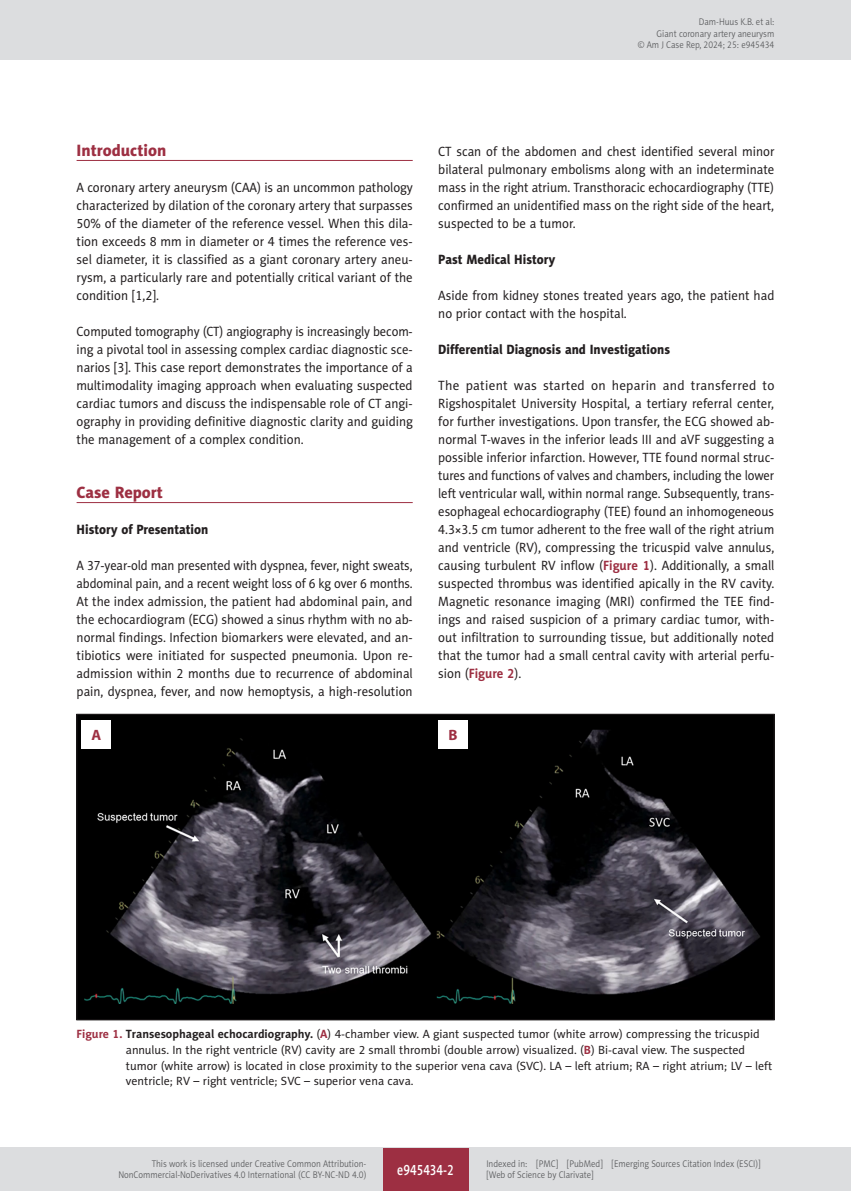
<style>
.page{position:relative;width:851px;height:1191px;background:#fff}
.page>*{position:absolute;margin:0;border:0;box-sizing:border-box;transform-origin:0 0}
.AJCR_Headline_1{font:16.5px "Naomi Sans EFN Heavy";color:#9d2f42}
.t1{font:15px "Naomi Sans EFN Medium";color:#fff;scale:.8 1}
.t2{font:700 15px "Myriad Pro";color:#9d2f42}
.AJCR_Body{font:13.5px/18px "Naomi Sans EFN";color:#231f20;text-align:justify}
.AJCR_Body-2{font:13.5px/18px "Naomi Sans EFN";color:#231f20;text-align:justify;scale:.93 1}
.AJCR_Body-3{font:13.5px/18px "Naomi Sans EFN";color:#231f20;text-align:justify;scale:.95 1}
.AJCR_Headline_2{font:13.5px "Naomi Sans EFN Heavy";color:#231f20;scale:.95 1}
.AJCR_Rycina_tytul{font:12px/15.8px "Naomi Sans EFN";color:#231f20}
.t3{font:9.75px/11.2px "Naomi Sans EFN Light";color:#57585a;text-align:right;scale:.9 1}
.s1{font-weight:700;color:#9d2f42}
.s2{font-weight:700}
</style>
<div class="page">
<hr style="left:77px;top:160px;width:335px;height:1px;background:#9d2f42">
<hr style="left:77px;top:502px;width:335px;height:1px;background:#9d2f42">
<img style="left:79px;top:716px;width:693px;height:302px">
<div style="left:82px;top:720px;width:29px;height:28px;background:#fff"></div>
<div style="left:438px;top:720px;width:29px;height:28px;background:#fff"></div>
<div style="left:0;top:0;width:850px;height:60px;background:#dcdddf"></div>
<hr style="left:850px;top:0;width:1px;height:60px;background:#dcdddf">
<div style="left:0;top:1148px;width:850px;height:43px;background:#dcdddf"></div>
<div style="left:383px;top:1147px;width:85px;height:43px;background:#9d2f42"></div>
<p class="t3" style="left:637px;top:16px;width:153px">Dam-Huus K.B. et al:<br>Giant coronary artery aneurysm<br>© Am J Case Rep, 2024; 25: e945434</p>
<p class="AJCR_Headline_1" style="left:77px;top:140px;width:91px">Introduction</p>
<p class="AJCR_Body-3" style="left:77px;top:178px;width:355px">A coronary artery aneurysm (CAA) is an uncommon pathology characterized by dilation of the coronary artery that surpasses 50% of the diameter of the reference vessel. When this dila&shy;tion exceeds 8 mm in diameter or 4 times the reference ves&shy;sel diameter, it is classified as a giant coronary artery aneu&shy;rysm, a particularly rare and potentially critical variant of the condition [1,2].</p>
<p class="AJCR_Body-2" style="left:77px;top:322px;width:363px">Computed tomography (CT) angiography is increasingly becom&shy;ing a pivotal tool in assessing complex cardiac diagnostic sce&shy;narios [3]. This case report demonstrates the importance of a multimodality imaging approach when evaluating suspected cardiac tumors and discuss the indispensable role of CT angi&shy;ography in providing definitive diagnostic clarity and guiding the management of a complex condition.</p>
<p class="AJCR_Headline_1" style="left:77px;top:482px;width:88px">Case Report</p>
<p class="AJCR_Headline_2" style="left:77px;top:521px;width:140px">History of Presentation</p>
<p class="AJCR_Body-2" style="left:77px;top:556px;width:363px">A 37-year-old man presented with dyspnea, fever, night sweats, abdominal pain, and a recent weight loss of 6 kg over 6 months.<br>At the index admission, the patient had abdominal pain, and the echocardiogram (ECG) showed a sinus rhythm with no ab&shy;normal findings. Infection biomarkers were elevated, and an&shy;tibiotics were initiated for suspected pneumonia. Upon re&shy;admission within 2 months due to recurrence of abdominal pain, dyspnea, fever, and now hemoptysis, a high-resolution</p>
<p class="AJCR_Body-3" style="left:438px;top:142px;width:355px">CT scan of the abdomen and chest identified several minor bilateral pulmonary embolisms along with an indeterminate mass in the right atrium. Transthoracic echocardiography (TTE) confirmed an unidentified mass on the right side of the heart, suspected to be a tumor.</p>
<p class="AJCR_Headline_2" style="left:438px;top:251px;width:125px">Past Medical History</p>
<p class="AJCR_Body-3" style="left:438px;top:286px;width:355px">Aside from kidney stones treated years ago, the patient had no prior contact with the hospital.</p>
<p class="AJCR_Headline_2" style="left:438px;top:341px;width:245px">Differential Diagnosis and Investigations</p>
<p class="AJCR_Body" style="left:438px;top:376px;width:338px">The patient was started on heparin and transferred to Rigshospitalet University Hospital, a tertiary referral center, for further investigations. Upon transfer, the ECG showed ab&shy;normal T-waves in the inferior leads III and aVF suggesting a possible inferior infarction. However, TTE found normal struc&shy;tures and functions of valves and chambers, including the lower left ventricular wall, within normal range. Subsequently, trans&shy;esophageal echocardiography (TEE) found an inhomogeneous 4.3×3.5 cm tumor adherent to the free wall of the right atrium and ventricle (RV), compressing the tricuspid valve annulus, causing turbulent RV inflow (<span class="s1">Figure 1</span>). Additionally, a small suspected thrombus was identified apically in the RV cavity.<br>Magnetic resonance imaging (MRI) confirmed the TEE find&shy;ings and raised suspicion of a primary cardiac tumor, with&shy;out infiltration to surrounding tissue, but additionally noted that the tumor had a small central cavity with arterial perfu&shy;sion (<span class="s1">Figure 2</span>).</p>
<p class="t2" style="left:91px;top:725px;width:11px">A</p>
<p class="t2" style="left:448px;top:725px;width:11px">B</p>
<p class="AJCR_Rycina_tytul" style="left:126px;top:1026px;width:647px;text-indent:-49px"><span class="s1">Figure 1.</span> <span class="s2">Transesophageal echocardiography.</span> (<span class="s1">A</span>) 4-chamber view. A giant suspected tumor (white arrow) compressing the tricuspid annulus. In the right ventricle (RV) cavity are 2 small thrombi (double arrow) visualized. (<span class="s1">B</span>) Bi-caval view. The suspected tumor (white arrow) is located in close proximity to the superior vena cava (SVC). LA – left atrium; RA – right atrium; LV – left ventricle; RV – right ventricle; SVC – superior vena cava.</p>
<p class="t3" style="left:118px;top:1158px;width:277px">This work is licensed under Creative Common Attribution-<br>NonCommercial-NoDerivatives 4.0 International (CC BY-NC-ND 4.0)</p>
<p class="t1" style="left:397px;top:1160px;width:72px">e945434-2</p>
<p class="t3" style="left:486px;top:1158px;width:306px;text-align:left">Indexed in: [PMC] [PubMed] [Emerging Sources Citation Index (ESCI)] [Web of Science by Clarivate]</p>
</div>
